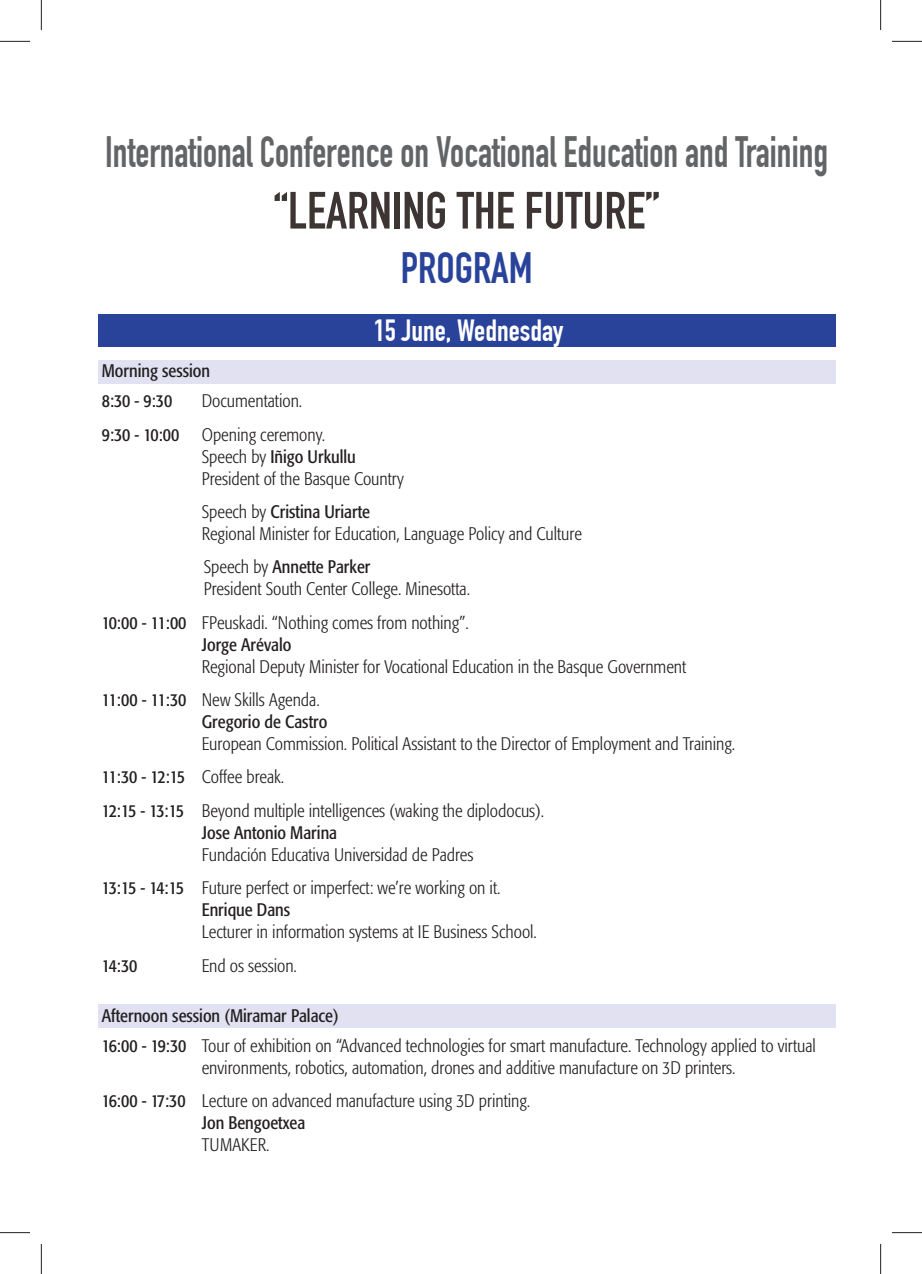
<style>
.page{position:relative;width:922px;height:1274px;background:#fff}
.page>*{position:absolute;margin:0;border:0;box-sizing:border-box;transform-origin:0 0}
.t1{font:51.4px "DIN Engschrift LT";color:#3c3533}
.t2{font:43px "DIN Engschrift LT";color:#636466;scale:.88 1}
.t3{font:43px "DIN Engschrift LT";color:#29439b}
.t4{font:30px "DIN Engschrift LT";color:#fff}
.t5{font:300 condensed 18px/22px "Formata";color:#231f20}
.t6{font:condensed 18px "Formata";color:#231f20}
.s1{font-weight:400}
</style>
<div class="page">
<div style="left:98px;top:314px;width:737px;height:33px;background:#29439b"></div>
<div style="left:98px;top:360px;width:737px;height:23px;background:#e1e1f1"></div>
<div style="left:98px;top:1004px;width:737px;height:23px;background:#e1e1f1"></div>
<hr style="left:0;top:41px;width:30px;height:1px;background:#231f20">
<hr style="left:892px;top:41px;width:30px;height:1px;background:#231f20">
<hr style="left:0;top:1232px;width:30px;height:1px;background:#231f20">
<hr style="left:892px;top:1232px;width:30px;height:1px;background:#231f20">
<hr style="left:41px;top:0;width:1px;height:30px;background:#231f20">
<hr style="left:41px;top:1243px;width:1px;height:30px;background:#231f20">
<hr style="left:880px;top:0;width:1px;height:30px;background:#231f20">
<hr style="left:880px;top:1243px;width:1px;height:30px;background:#231f20">
<h2 class="t2" style="left:105px;top:126px;width:823px">International Conference on Vocational Education and Training</h2>
<h1 class="t1" style="left:274px;top:180px;width:387px">“LEARNING THE FUTURE”</h1>
<h2 class="t3" style="left:401px;top:243px;width:133px">PROGRAM</h2>
<h3 class="t4" style="left:374px;top:313px;width:191px">15 June, Wednesday</h3>
<p class="t6" style="left:102px;top:363px;width:110px">Morning session</p>
<p class="t5" style="left:102px;top:385px;width:225px;line-height:33.4px;text-indent:100px">Documentation.<br><span class="s1">9:30 - 10:00</span> Opening ceremony.</p>
<p class="t5" style="left:202px;top:446px;width:204px">Speech by <span class="s1">Iñigo Urkullu<br></span>President of the Basque Country</p>
<p class="t5" style="left:202px;top:502px;width:381px">Speech by <span class="s1">Cristina Uriarte<br></span>Regional Minister for Education, Language Policy and Culture</p>
<p class="t5" style="left:204px;top:557px;width:268px">Speech by <span class="s1">Annette Parker<br></span>President South Center College. Minesotta.</p>
<p class="t5" style="left:202px;top:612px;width:268px;text-indent:-100px"><span class="s1">10:00 - 11:00</span> FPeuskadi. “Nothing comes from nothing”.<br><span class="s1">Jorge Arévalo</span></p>
<p class="t5" style="left:102px;top:651px;width:586px;line-height:33.4px;text-indent:100px">Regional Deputy Minister for Vocational Education in the Basque Government<br><span class="s1">11:00 - 11:30</span> New Skills Agenda.</p>
<p class="t6" style="left:202px;top:714px;width:127px">Gregorio de Castro</p>
<p class="t5" style="left:102px;top:728px;width:635px;line-height:33.4px;text-indent:100px">European Commission. Political Assistant to the Director of Employment and Training.<br><span class="s1">11:30 - 12:15</span> Coffee break.<br><span class="s1">12:15 - 13:15</span> Beyond multiple intelligences (waking the diplodocus).</p>
<p class="t6" style="left:202px;top:825px;width:137px">Jose Antonio Marina</p>
<p class="t5" style="left:102px;top:839px;width:400px;line-height:33.4px;text-indent:100px">Fundación Educativa Universidad de Padres<br><span class="s1">13:15 - 14:15</span> Future perfect or imperfect: we’re working on it.</p>
<p class="t6" style="left:202px;top:902px;width:90px">Enrique Dans</p>
<p class="t5" style="left:202px;top:922px;width:337px">Lecturer in information systems at IE Business School.</p>
<p class="t6" style="left:102px;top:957px;width:37px">14:30</p>
<p class="t5" style="left:202px;top:955px;width:97px">End os session.</p>
<p class="t6" style="left:102px;top:393px;width:72px">8:30 - 9:30</p>
<p class="t6" style="left:102px;top:1007px;width:238px">Afternoon session (Miramar Palace)</p>
<p class="t5" style="left:202px;top:1035px;width:616px;text-indent:-100px"><span class="s1">16:00 - 19:30</span> Tour of exhibition on “Advanced technologies for smart manufacture. Technology applied to virtual environments, robotics, automation, drones and additive manufacture on 3D printers.</p>
<p class="t5" style="left:202px;top:1090px;width:330px;text-indent:-100px"><span class="s1">16:00 - 17:30</span> Lecture on advanced manufacture using 3D printing.<br><span class="s1">Jon Bengoetxea</span></p>
<p class="t5" style="left:202px;top:1134px;width:69px">TUMAKER.</p>
</div>
